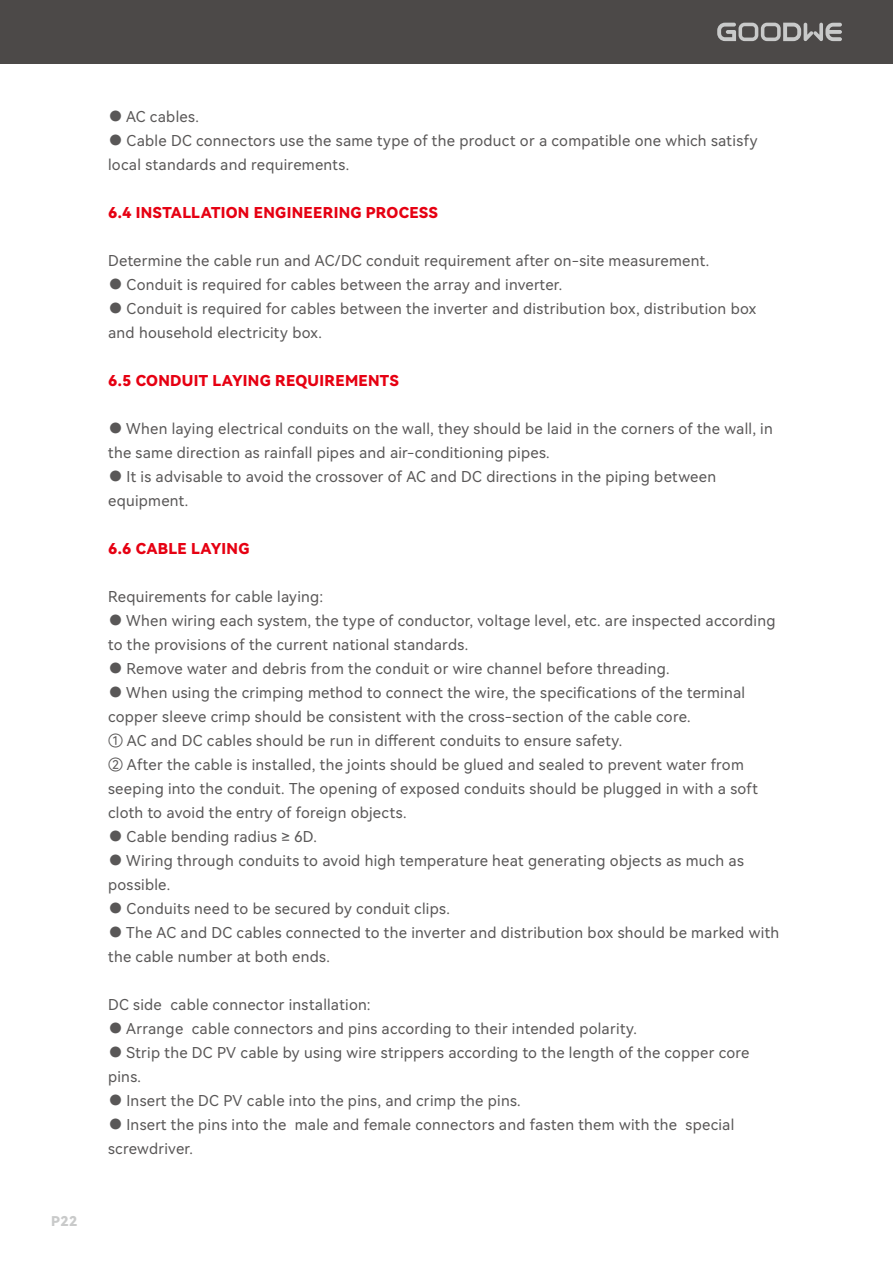
<style>
.page{position:relative;width:893px;height:1263px;background:#fff}
.page>*{position:absolute;margin:0;border:0;box-sizing:border-box;transform-origin:0 0}
.正文{font:15px/24px "Harmony OS Sans SC";letter-spacing:.02em;color:#595757}
.小标题{font:15px "Harmony OS Sans SC Black";letter-spacing:.02em;color:#e60012}
.t1{font:13.5px "Harmony OS Sans SC Black";color:#c9caca}
</style>
<div class="page">
<div style="left:0;top:0;width:893px;height:64px;background:#4c4948"></div>
<svg style="left:717px;top:23px;width:125px;height:18px"></svg>
<p class="t1" style="left:51px;top:1212px;width:28px">P22</p>
<p class="正文" style="left:108px;top:104px;width:92px">● AC cables.</p>
<p class="正文" style="left:108px;top:128px;width:651px">● Cable DC connectors use the same type of the product or a compatible one which satisfy local standards and requirements.</p>
<p class="小标题" style="left:108px;top:202px;width:331px">6.4 INSTALLATION ENGINEERING PROCESS</p>
<p class="正文" style="left:108px;top:248px;width:602px">Determine the cable run and AC/DC conduit requirement after on-site measurement.</p>
<p class="正文" style="left:108px;top:272px;width:456px">● Conduit is required for cables between the array and inverter.</p>
<p class="正文" style="left:108px;top:296px;width:650px">● Conduit is required for cables between the inverter and distribution box, distribution box and household electricity box.</p>
<p class="小标题" style="left:108px;top:370px;width:292px">6.5 CONDUIT LAYING REQUIREMENTS</p>
<p class="正文" style="left:108px;top:416px;width:666px">● When laying electrical conduits on the wall, they should be laid in the corners of the wall, in the same direction as rainfall pipes and air-conditioning pipes.</p>
<p class="正文" style="left:108px;top:464px;width:609px">● It is advisable to avoid the crossover of AC and DC directions in the piping between equipment.</p>
<p class="小标题" style="left:108px;top:538px;width:143px">6.6 CABLE LAYING</p>
<p class="正文" style="left:108px;top:584px;width:217px">Requirements for cable laying:</p>
<p class="正文" style="left:108px;top:608px;width:669px">● When wiring each system, the type of conductor, voltage level, etc. are inspected according to the provisions of the current national standards.</p>
<p class="正文" style="left:108px;top:656px;width:563px">● Remove water and debris from the conduit or wire channel before threading.</p>
<p class="正文" style="left:108px;top:680px;width:638px">● When using the crimping method to connect the wire, the specifications of the terminal copper sleeve crimp should be consistent with the cross-section of the cable core.</p>
<p class="正文" style="left:108px;top:728px;width:516px">① AC and DC cables should be run in different conduits to ensure safety.</p>
<p class="正文" style="left:108px;top:752px;width:651px">② After the cable is installed, the joints should be glued and sealed to prevent water from seeping into the conduit. The opening of exposed conduits should be plugged in with a soft cloth to avoid the entry of foreign objects.</p>
<p class="正文" style="left:108px;top:824px;width:210px">● Cable bending radius ≥ 6D.</p>
<p class="正文" style="left:108px;top:848px;width:637px">● Wiring through conduits to avoid high temperature heat generating objects as much as possible.</p>
<p class="正文" style="left:108px;top:896px;width:343px">● Conduits need to be secured by conduit clips.</p>
<p class="正文" style="left:108px;top:920px;width:673px">● The AC and DC cables connected to the inverter and distribution box should be marked with the cable number at both ends.</p>
<p class="正文" style="left:108px;top:992px;width:264px">DC side cable connector installation:</p>
<p class="正文" style="left:108px;top:1016px;width:530px">● Arrange cable connectors and pins according to their intended polarity.</p>
<p class="正文" style="left:108px;top:1040px;width:643px">● Strip the DC PV cable by using wire strippers according to the length of the copper core pins.</p>
<p class="正文" style="left:108px;top:1088px;width:414px">● Insert the DC PV cable into the pins, and crimp the pins.</p>
<p class="正文" style="left:108px;top:1112px;width:628px">● Insert the pins into the male and female connectors and fasten them with the special screwdriver.</p>
</div>
